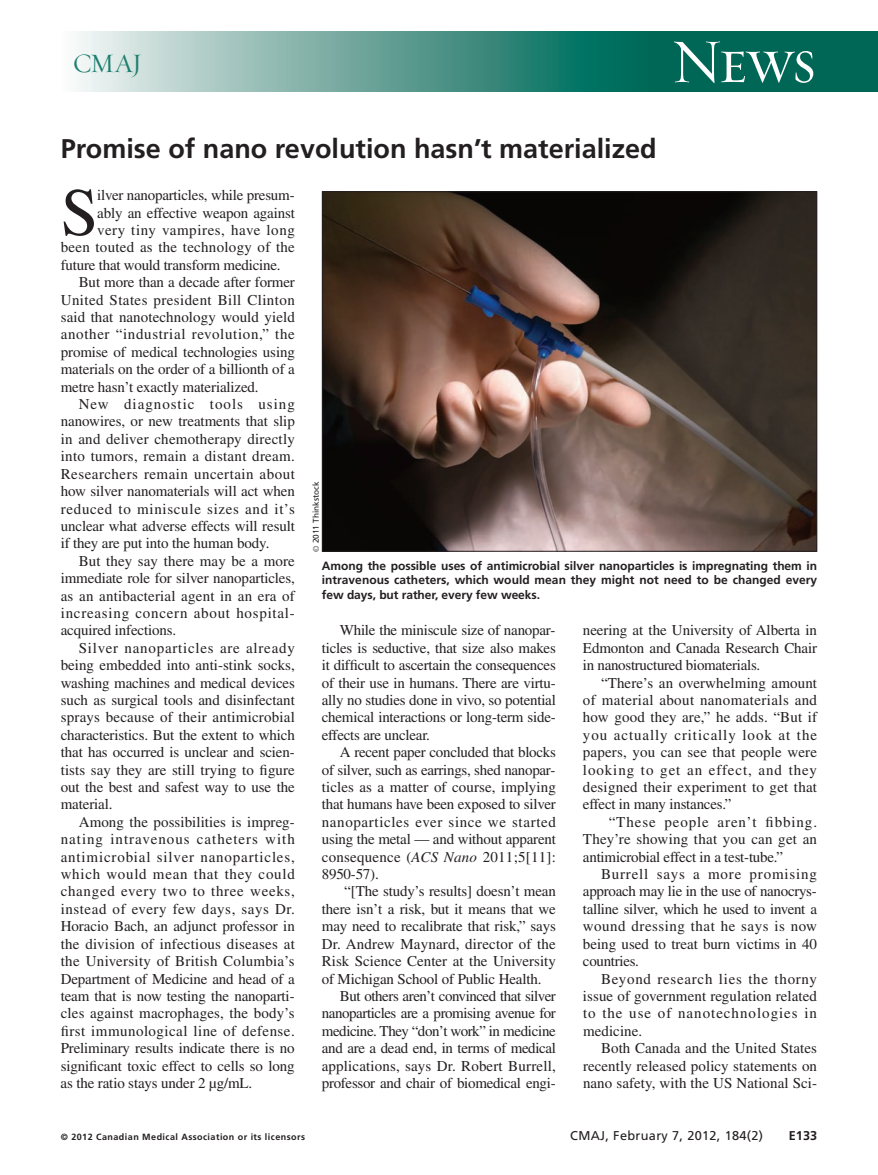
<style>
.page{position:relative;width:878px;height:1175px;background:#fff}
.page>*{position:absolute;margin:0;border:0;box-sizing:border-box;transform-origin:0 0}
.t1{font:67.5px "Times LT Std";color:#231f20}
.t2{font:63px "Requiem Display HTF Small Caps";color:#fff}
.t3{font:700 27px "Frutiger LT Std";color:#231f20}
.t4{font:27px "Requiem Display HTF Roman";color:#1d7e6f}
.t5{font:15px/17.4px "Times LT Std";letter-spacing:-.005em;color:#231f20;text-align:justify}
.t6{font:15px "Times LT Std";letter-spacing:.015em;color:#231f20}
.t7{font:15px "Times LT Std";letter-spacing:-.03em;color:#231f20}
.t8{font:15px "Times LT Std";letter-spacing:.03em;color:#231f20}
.t9{font:15px "Times LT Std";letter-spacing:.045em;color:#231f20}
.t10{font:15px "Times LT Std";letter-spacing:.05em;color:#231f20}
.t11{font:15px "Times LT Std";letter-spacing:.065em;color:#231f20}
.t12{font:15px "Times LT Std";letter-spacing:.055em;color:#231f20}
.t13{font:15px "Times LT Std";letter-spacing:.02em;color:#231f20}
.t14{font:15px "Times LT Std";letter-spacing:.035em;color:#231f20}
.t15{font:15px "Times LT Std";letter-spacing:.04em;color:#231f20}
.t16{font:12.75px "Frutiger LT Std";letter-spacing:.025em;color:#231f20}
.t17{font:700 12.75px "Frutiger LT Std";color:#231f20}
.t18{font:700 12px/14.2px "Frutiger LT Std";letter-spacing:-.005em;color:#231f20;text-align:justify}
.t19{font:700 9px "Frutiger LT Std";letter-spacing:.05em;color:#231f20}
.t20{font:8.25px "Frutiger LT Std";color:#231f20}
.s1{font-family:"Times"}
.s2{font-style:italic}
</style>
<div class="page">
<div style="left:618px;top:32px;width:260px;height:60px;background:#006756"></div>
<div style="left:61px;top:32px;width:586px;height:60px;background:linear-gradient(to right,#f5f3f2,#006150)"></div>
<img style="left:324px;top:193px;width:491px;height:356px">
<h3 class="t4" style="left:73px;top:47px;width:71px">CMAJ</h3>
<h2 class="t2" style="left:670px;top:23px;width:147px">News</h2>
<h3 class="t3" style="left:61px;top:138px;width:597px">Promise of nano revolution hasn’t materialized</h3>
<h1 class="t1" style="left:61px;top:189px;width:39px">S</h1>
<p class="t5" style="left:97px;top:188px;width:199px">ilver nanoparticles, while presum-</p>
<p class="t5" style="left:97px;top:205px;width:199px">ably an effective weapon against</p>
<p class="t15" style="left:97px;top:225px;width:199px">very tiny vampires, have long</p>
<p class="t6" style="left:61px;top:242px;width:235px">been touted as the technology of the</p>
<p class="t5" style="left:61px;top:258px;width:221px">future that would transform medicine.</p>
<p class="t5" style="left:79px;top:275px;width:218px">But more than a decade after former</p>
<p class="t8" style="left:61px;top:294px;width:235px">United States president Bill Clinton</p>
<p class="t5" style="left:61px;top:310px;width:236px">said that nanotechnology would yield</p>
<p class="t9" style="left:61px;top:329px;width:236px">another “industrial revolution,” the</p>
<p class="t5" style="left:61px;top:345px;width:235px">promise of medical technologies using</p>
<p class="t5" style="left:61px;top:362px;width:236px">materials on the order of a billionth of a</p>
<p class="t5" style="left:61px;top:379px;width:199px">metre hasn’t exactly materialized.</p>
<p class="t11" style="left:79px;top:399px;width:217px">New diagnostic tools using</p>
<p class="t5" style="left:61px;top:414px;width:236px">nanowires, or new treatments that slip</p>
<p class="t6" style="left:61px;top:433px;width:235px">in and deliver chemotherapy directly</p>
<p class="t13" style="left:61px;top:451px;width:235px">into tumors, remain a distant dream.</p>
<p class="t8" style="left:61px;top:468px;width:236px">Researchers remain uncertain about</p>
<p class="t5" style="left:61px;top:484px;width:236px">how silver nanomaterials will act when</p>
<p class="t9" style="left:61px;top:503px;width:236px">reduced to miniscule sizes and it’s</p>
<p class="t5" style="left:61px;top:519px;width:236px">unclear what adverse effects will result</p>
<p class="t5" style="left:61px;top:536px;width:210px">if they are put into the human body.</p>
<p class="t5" style="left:79px;top:553px;width:217px">But they say there may be a more</p>
<p class="t5" style="left:61px;top:571px;width:236px">immediate role for silver nanoparticles,</p>
<p class="t6" style="left:61px;top:590px;width:235px">as an antibacterial agent in an era of</p>
<p class="t10" style="left:61px;top:607px;width:236px">increasing concern about hospital-</p>
<p class="t5" style="left:61px;top:623px;width:117px">acquired infections.</p>
<p class="t10" style="left:79px;top:642px;width:218px">Silver nanoparticles are already</p>
<p class="t5" style="left:61px;top:658px;width:235px">being embedded into anti-stink socks,</p>
<p class="t5" style="left:61px;top:675px;width:236px">washing machines and medical devices</p>
<p class="t5" style="left:61px;top:693px;width:236px">such as surgical tools and disinfectant</p>
<p class="t6" style="left:61px;top:712px;width:235px">sprays because of their antimicrobial</p>
<p class="t5" style="left:61px;top:727px;width:236px">characteristics. But the extent to which</p>
<p class="t5" style="left:61px;top:745px;width:235px">that has occurred is unclear and scien-</p>
<p class="t5" style="left:61px;top:762px;width:235px">tists say they are still trying to figure</p>
<p class="t5" style="left:61px;top:780px;width:236px">out the best and safest way to use the</p>
<p class="t5" style="left:61px;top:797px;width:53px">material.</p>
<p class="t5" style="left:79px;top:814px;width:217px">Among the possibilities is impreg-</p>
<p class="t11" style="left:61px;top:834px;width:235px">nating intravenous catheters with</p>
<p class="t12" style="left:61px;top:851px;width:235px">antimicrobial silver nanoparticles,</p>
<p class="t10" style="left:61px;top:868px;width:235px">which would mean that they could</p>
<p class="t9" style="left:61px;top:886px;width:236px">changed every two to three weeks,</p>
<p class="t14" style="left:61px;top:903px;width:235px">instead of every few days, says Dr.</p>
<p class="t5" style="left:61px;top:919px;width:235px">Horacio Bach, an adjunct professor in</p>
<p class="t6" style="left:61px;top:938px;width:235px">the division of infectious diseases at</p>
<p class="t6" style="left:61px;top:955px;width:235px">the University of British Columbia’s</p>
<p class="t5" style="left:61px;top:971px;width:235px">Department of Medicine and head of a</p>
<p class="t5" style="left:61px;top:988px;width:235px">team that is now testing the nanoparti-</p>
<p class="t5" style="left:61px;top:1006px;width:235px">cles against macrophages, the body’s</p>
<p class="t8" style="left:61px;top:1025px;width:235px">first immunological line of defense.</p>
<p class="t5" style="left:61px;top:1041px;width:235px">Preliminary results indicate there is no</p>
<p class="t5" style="left:61px;top:1058px;width:235px">significant toxic effect to cells so long</p>
<p class="t5" style="left:61px;top:1075px;width:193px">as the ratio stays under 2 μg/mL.</p>
<p class="t20" style="left:313px;top:552px;width:72px;rotate:-90deg"><span class="s1">©</span> 2011 Thinkstock</p>
<p class="t18" style="left:322px;top:560px;width:497px">Among the possible uses of antimicrobial silver nanoparticles is impregnating them in intravenous catheters, which would mean they might not need to be changed every few days, but rather, every few weeks.</p>
<p class="t5" style="left:322px;top:623px;width:236px;text-indent:18px">While the miniscule size of nanopar&shy;ticles is seductive, that size also makes it difficult to ascertain the consequences of their use in humans. There are virtu&shy;ally no studies done in vivo, so potential chemical interactions or long-term side&shy;effects are unclear.</p>
<p class="t5" style="left:322px;top:745px;width:236px;text-indent:18px">A recent paper concluded that blocks of silver, such as earrings, shed nanopar&shy;ticles as a matter of course, implying that humans have been exposed to silver nanoparticles ever since we started using the metal — and without apparent consequence (<span class="s2">ACS Nano</span> 2011;5[11]:<br>8950-57).</p>
<p class="t5" style="left:344px;top:884px;width:213px">“[The study’s results] doesn’t mean</p>
<p class="t5" style="left:322px;top:901px;width:236px">there isn’t a risk, but it means that we</p>
<p class="t5" style="left:322px;top:919px;width:235px">may need to recalibrate that risk,” says</p>
<p class="t5" style="left:322px;top:936px;width:236px">Dr. Andrew Maynard, director of the</p>
<p class="t5" style="left:322px;top:954px;width:236px">Risk Science Center at the University</p>
<p class="t5" style="left:322px;top:971px;width:221px">of Michigan School of Public Health.</p>
<p class="t7" style="left:340px;top:990px;width:217px">But others aren’t convinced that silver</p>
<p class="t7" style="left:322px;top:1008px;width:235px">nanoparticles are a promising avenue for</p>
<p class="t7" style="left:322px;top:1025px;width:235px">medicine. They “don’t work” in medicine</p>
<p class="t5" style="left:322px;top:1041px;width:236px">and are a dead end, in terms of medical</p>
<p class="t5" style="left:322px;top:1058px;width:236px">applications, says Dr. Robert Burrell,</p>
<p class="t5" style="left:322px;top:1075px;width:235px">professor and chair of biomedical engi-</p>
<p class="t5" style="left:583px;top:623px;width:236px">neering at the University of Alberta in Edmonton and Canada Research Chair in nanostructured biomaterials.</p>
<p class="t5" style="left:583px;top:675px;width:236px;text-indent:18px">“There’s an overwhelming amount of material about nanomaterials and how good they are,” he adds. “But if you actually critically look at the papers, you can see that people were looking to get an effect, and they designed their experiment to get that effect in many instances.”</p>
<p class="t5" style="left:583px;top:814px;width:236px;text-indent:26px">“These people aren’t fibbing.<br>They’re showing that you can get an antimicrobial effect in a test-tube.”</p>
<p class="t5" style="left:583px;top:867px;width:236px;text-indent:18px">Burrell says a more promising approach may lie in the use of nanocrys&shy;talline silver, which he used to invent a wound dressing that he says is now being used to treat burn victims in 40 countries.</p>
<p class="t5" style="left:583px;top:971px;width:236px;text-indent:18px">Beyond research lies the thorny issue of government regulation related to the use of nanotechnologies in medicine.</p>
<p class="t5" style="left:583px;top:1041px;width:236px;text-indent:18px">Both Canada and the United States recently released policy statements on nano safety, with the US National Sci-</p>
<p class="t19" style="left:61px;top:1132px;width:246px">© 2012 Canadian Medical Association or its licensors</p>
<p class="t16" style="left:570px;top:1130px;width:194px">CMAJ, February 7, 2012, 184(2)</p>
<p class="t17" style="left:788px;top:1130px;width:30px">E133</p>
</div>
